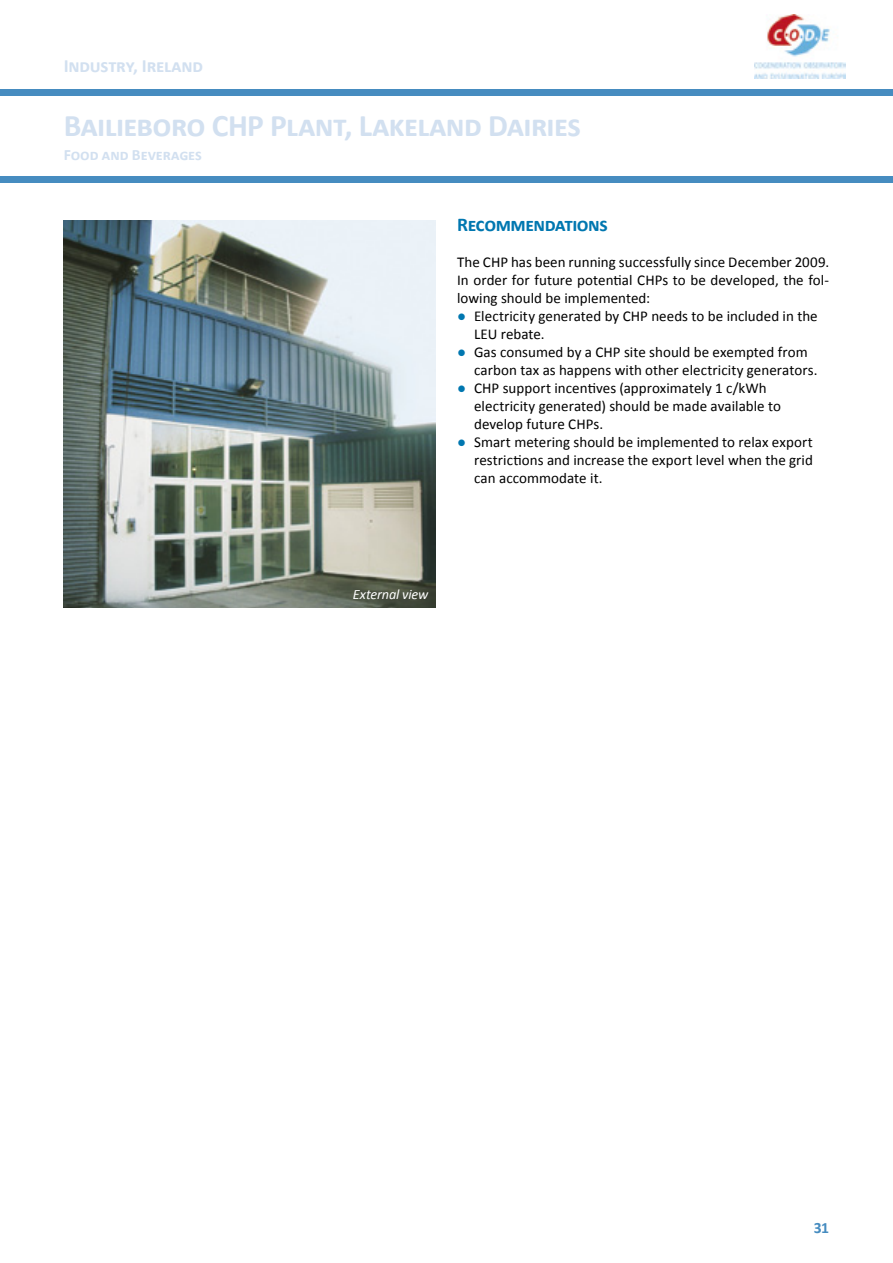
<style>
.page{position:relative;width:893px;height:1263px;background:#fff}
.page>*{position:absolute;margin:0;border:0;box-sizing:border-box;transform-origin:0 0}
.t1{font:700 31.5px "Calibri";letter-spacing:-.02em;color:#d2e0f0}
.MEDnaslov{font:700 19.5px "Calibri";letter-spacing:-.025em;color:#0077b0}
.Pasica_1{font:700 18.75px "Calibri";letter-spacing:-.015em;color:#d2e0f0}
.t2{font:700 15.75px "Calibri";letter-spacing:-.005em;color:#d2e0f0}
.t3{font:700 15.75px "Calibri";color:#468cc0}
.BODY_bullet{font:15px/18px "Calibri";letter-spacing:.005em;color:#000}
.BODY{font:15px/18px "Calibri";color:#000;text-align:justify}
.PODPIS{font:italic 14.25px "Calibri";letter-spacing:-.015em;color:#fff}
.s1{color:#0077b0}
</style>
<div class="page">
<div style="left:0;top:89px;width:893px;height:7px;background:#468cc0"></div>
<div style="left:0;top:176px;width:893px;height:7px;background:#468cc0"></div>
<img style="left:755px;top:15px;width:91px;height:63px">
<img style="left:64px;top:220px;width:372px;height:388px">
<p class="Pasica_1" style="left:64px;top:54px;width:141px">Industry, Ireland</p>
<p class="t1" style="left:64px;top:105px;width:519px">Bailieboro CHP Plant, Lakeland Dairies</p>
<p class="t2" style="left:64px;top:145px;width:140px">Food and Beverages</p>
<p class="MEDnaslov" style="left:457px;top:212px;width:152px">Recommendations</p>
<p class="BODY" style="left:457px;top:253px;width:374px">The CHP has been running successfully since December 2009.<br>In order for future potential CHPs to be developed, the fol&shy;lowing should be implemented:</p>
<p class="BODY_bullet" style="left:474px;top:307px;width:345px;text-indent:-17px"><span class="s1">●</span> Electricity generated by CHP needs to be included in the<br>LEU rebate.</p>
<p class="BODY_bullet" style="left:474px;top:343px;width:345px;text-indent:-17px"><span class="s1">●</span> Gas consumed by a CHP site should be exempted from carbon tax as happens with other electricity generators.</p>
<p class="BODY_bullet" style="left:474px;top:379px;width:308px;text-indent:-17px"><span class="s1">●</span> CHP support incentives (approximately 1 c/kWh electricity generated) should be made available to develop future CHPs.</p>
<p class="BODY_bullet" style="left:474px;top:433px;width:340px;text-align:justify;text-indent:-17px"><span class="s1">●</span> Smart metering should be implemented to relax export restrictions and increase the export level when the grid can accommodate it.</p>
<p class="PODPIS" style="left:353px;top:584px;width:77px">External view</p>
<p class="t3" style="left:814px;top:1217px;width:17px">31</p>
</div>
